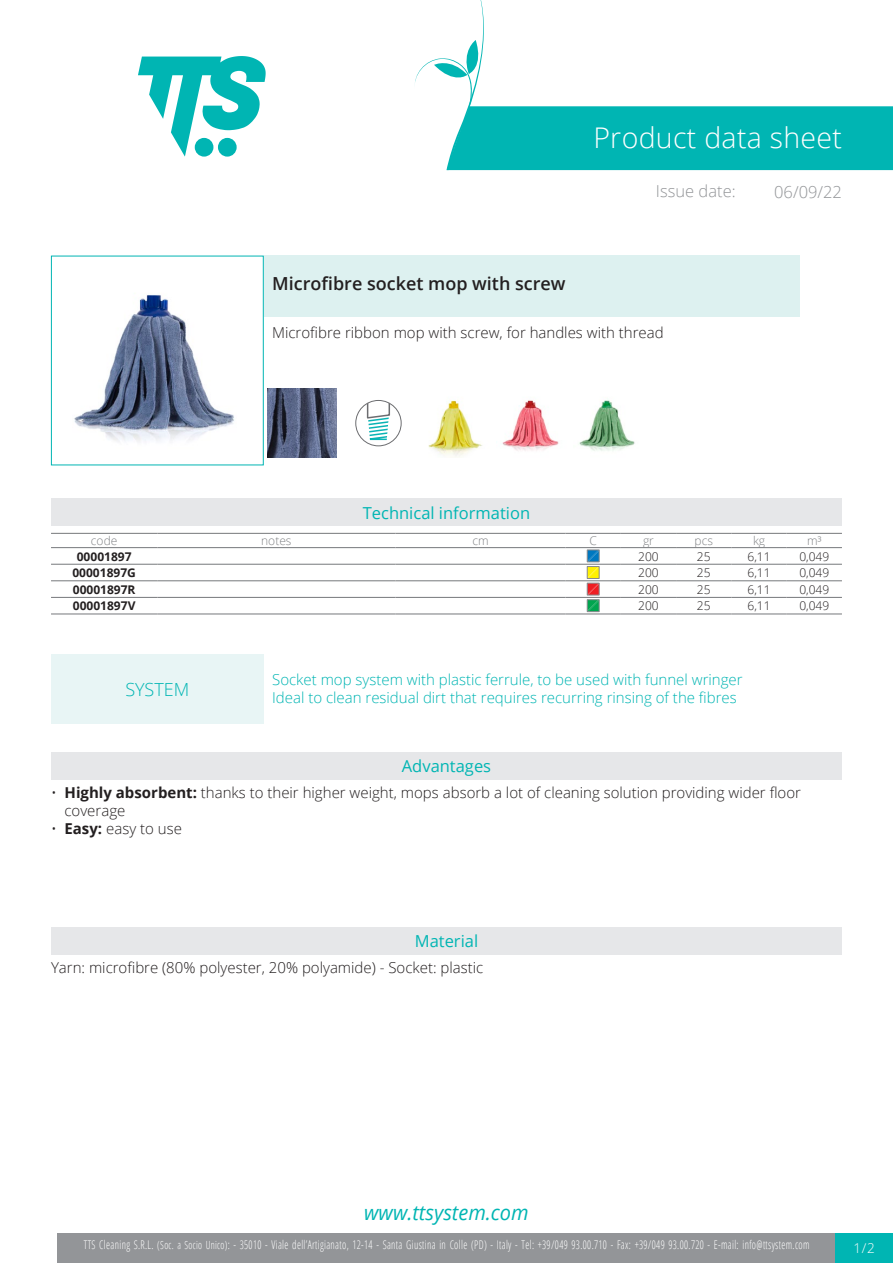
<style>
.page{position:relative;width:893px;height:1263px;background:#fff}
.page>*{position:absolute;margin:0;border:0;box-sizing:border-box;transform-origin:0 0}
.Titolo1{font:300 28.5px "Open Sans";letter-spacing:.01em;color:#fff}
.t1{font:italic 20.85px "Open Sans";color:#00b5b3;scale:.96 1}
.Nome{font:600 18px "Open Sans";color:#231f20}
.Titolo15{font:300 18px "Open Sans";color:#00b5b3}
.Titolo3{font:16.5px "Open Sans";color:#00b5b3}
.Titolo2{font:300 16.5px "Open Sans";color:#939598}
.Titolo8{font:16.5px "Open Sans";color:#00b5b3}
.Titolo16{font:16.5px "Open Sans";color:#00b5b3}
.Materiale{font:300 15px/18px "Open Sans";color:#231f20}
.IdealePer{font:300 15px "Open Sans";color:#00b5b3}
.DefinizioneSistema{font:300 15px "Open Sans";color:#00b5b3}
.Descrizione{font:300 15px "Open Sans";color:#231f20}
.t2{font:300 13.5px "Open Sans";color:#fff}
.t3{font:300 12px "Open Sans Condensed";letter-spacing:.035em;color:#fff;scale:.85 1}
.TabTecnica_Corpo{font:300 12px "Open Sans";color:#231f20}
.TabTecnica_Codice{font:700 12px "Open Sans";color:#231f20}
.TabTecnica_Intestazi{font:300 12px "Open Sans";color:#808285}
.s1{font-weight:700}
.s2{font-size:11.25px}
</style>
<div class="page">
<svg style="left:138px;top:56px;width:128px;height:101px"></svg>
<div style="left:57px;top:1233px;width:779px;height:30px;background:#939598"></div>
<div style="left:836px;top:1233px;width:57px;height:30px;background:#00b5b3"></div>
<svg style="left:415px;top:0;width:478px;height:170px"></svg>
<div style="left:51px;top:256px;width:213px;height:209px;border:1px solid #00b5b3"></div>
<img style="left:74px;top:294px;width:160px;height:148px">
<div style="left:264px;top:256px;width:535px;height:61px;background:#ddf1f0"></div>
<img style="left:267px;top:388px;width:70px;height:70px">
<svg style="left:366px;top:400px;width:25px;height:41px"></svg>
<div style="left:356px;top:400px;width:45px;height:46px;border:1px solid #6c6d70;border-radius:50%"></div>
<img style="left:428px;top:400px;width:54px;height:57px">
<img style="left:502px;top:400px;width:57px;height:51px">
<img style="left:579px;top:400px;width:56px;height:51px">
<div style="left:51px;top:498px;width:791px;height:28px;background:#e6e7e9"></div>
<hr style="left:51px;top:533px;width:106px;height:1px;background:#76787b">
<hr style="left:51px;top:547px;width:106px;height:1px;background:#76787b">
<hr style="left:157px;top:533px;width:238px;height:1px;background:#76787b">
<hr style="left:157px;top:547px;width:238px;height:1px;background:#76787b">
<hr style="left:395px;top:533px;width:171px;height:1px;background:#76787b">
<hr style="left:395px;top:547px;width:171px;height:1px;background:#76787b">
<hr style="left:566px;top:533px;width:55px;height:1px;background:#76787b">
<hr style="left:566px;top:547px;width:55px;height:1px;background:#76787b">
<hr style="left:621px;top:533px;width:55px;height:1px;background:#76787b">
<hr style="left:621px;top:547px;width:55px;height:1px;background:#76787b">
<hr style="left:676px;top:533px;width:55px;height:1px;background:#76787b">
<hr style="left:676px;top:547px;width:55px;height:1px;background:#76787b">
<hr style="left:731px;top:533px;width:56px;height:1px;background:#76787b">
<hr style="left:731px;top:547px;width:56px;height:1px;background:#76787b">
<hr style="left:787px;top:533px;width:55px;height:1px;background:#76787b">
<hr style="left:787px;top:547px;width:55px;height:1px;background:#76787b">
<hr style="left:51px;top:564px;width:106px;height:1px;background:#76787b">
<hr style="left:157px;top:564px;width:238px;height:1px;background:#76787b">
<hr style="left:395px;top:564px;width:171px;height:1px;background:#76787b">
<hr style="left:566px;top:564px;width:55px;height:1px;background:#76787b">
<hr style="left:621px;top:564px;width:55px;height:1px;background:#76787b">
<hr style="left:676px;top:564px;width:55px;height:1px;background:#76787b">
<hr style="left:731px;top:564px;width:56px;height:1px;background:#76787b">
<hr style="left:787px;top:564px;width:55px;height:1px;background:#76787b">
<hr style="left:51px;top:580px;width:106px;height:1px;background:#76787b">
<hr style="left:157px;top:580px;width:238px;height:1px;background:#76787b">
<hr style="left:395px;top:580px;width:171px;height:1px;background:#76787b">
<hr style="left:566px;top:580px;width:55px;height:1px;background:#76787b">
<hr style="left:621px;top:580px;width:55px;height:1px;background:#76787b">
<hr style="left:676px;top:580px;width:55px;height:1px;background:#76787b">
<hr style="left:731px;top:580px;width:56px;height:1px;background:#76787b">
<hr style="left:787px;top:580px;width:55px;height:1px;background:#76787b">
<hr style="left:51px;top:597px;width:106px;height:1px;background:#76787b">
<hr style="left:51px;top:614px;width:106px;height:1px;background:#76787b">
<hr style="left:157px;top:597px;width:238px;height:1px;background:#76787b">
<hr style="left:157px;top:614px;width:238px;height:1px;background:#76787b">
<hr style="left:395px;top:597px;width:171px;height:1px;background:#76787b">
<hr style="left:395px;top:614px;width:171px;height:1px;background:#76787b">
<hr style="left:566px;top:597px;width:55px;height:1px;background:#76787b">
<hr style="left:566px;top:614px;width:55px;height:1px;background:#76787b">
<hr style="left:621px;top:597px;width:55px;height:1px;background:#76787b">
<hr style="left:621px;top:614px;width:55px;height:1px;background:#76787b">
<hr style="left:676px;top:597px;width:55px;height:1px;background:#76787b">
<hr style="left:676px;top:614px;width:55px;height:1px;background:#76787b">
<hr style="left:731px;top:597px;width:56px;height:1px;background:#76787b">
<hr style="left:731px;top:614px;width:56px;height:1px;background:#76787b">
<hr style="left:787px;top:597px;width:55px;height:1px;background:#76787b">
<hr style="left:787px;top:614px;width:55px;height:1px;background:#76787b">
<svg style="left:587px;top:550px;width:12px;height:60px"></svg>
<div style="left:587px;top:600px;width:12px;height:12px;border:1px solid #87898c"></div>
<div style="left:51px;top:654px;width:213px;height:69px;background:#e8f5f5"></div>
<div style="left:51px;top:752px;width:791px;height:28px;background:#e6e7e9"></div>
<div style="left:51px;top:927px;width:791px;height:27px;background:#e6e7e9"></div>
<p class="Titolo1" style="left:593px;top:118px;width:250px">Product data sheet</p>
<p class="Titolo2" style="left:656px;top:180px;width:81px">Issue date:</p>
<p class="Titolo2" style="left:774px;top:180px;width:69px">06/09/22</p>
<p class="Nome" style="left:272px;top:271px;width:295px">Microfibre socket mop with screw</p>
<p class="Descrizione" style="left:272px;top:322px;width:393px">Microfibre ribbon mop with screw, for handles with thread</p>
<p class="Titolo3" style="left:363px;top:501px;width:169px">Technical information</p>
<p class="TabTecnica_Intestazi" style="left:91px;top:532px;width:28px">code</p>
<p class="TabTecnica_Intestazi" style="left:261px;top:532px;width:32px">notes</p>
<p class="TabTecnica_Intestazi" style="left:472px;top:532px;width:18px">cm</p>
<p class="TabTecnica_Intestazi" style="left:589px;top:532px;width:9px">C</p>
<p class="TabTecnica_Intestazi" style="left:643px;top:532px;width:12px">gr</p>
<p class="TabTecnica_Intestazi" style="left:694px;top:532px;width:20px">pcs</p>
<p class="TabTecnica_Intestazi" style="left:753px;top:532px;width:14px">kg</p>
<p class="TabTecnica_Intestazi" style="left:807px;top:532px;width:16px">m³</p>
<p class="TabTecnica_Codice" style="left:77px;top:548px;width:56px">00001897</p>
<p class="TabTecnica_Corpo" style="left:638px;top:548px;width:22px">200</p>
<p class="TabTecnica_Corpo" style="left:697px;top:548px;width:15px">25</p>
<p class="TabTecnica_Corpo" style="left:747px;top:548px;width:25px">6,11</p>
<p class="TabTecnica_Corpo" style="left:799px;top:548px;width:31px">0,049</p>
<p class="TabTecnica_Codice" style="left:72px;top:564px;width:65px">00001897G</p>
<p class="TabTecnica_Corpo" style="left:638px;top:564px;width:22px">200</p>
<p class="TabTecnica_Corpo" style="left:697px;top:564px;width:15px">25</p>
<p class="TabTecnica_Corpo" style="left:747px;top:564px;width:25px">6,11</p>
<p class="TabTecnica_Corpo" style="left:799px;top:564px;width:31px">0,049</p>
<p class="TabTecnica_Codice" style="left:73px;top:581px;width:64px">00001897R</p>
<p class="TabTecnica_Corpo" style="left:638px;top:581px;width:22px">200</p>
<p class="TabTecnica_Corpo" style="left:697px;top:581px;width:15px">25</p>
<p class="TabTecnica_Corpo" style="left:747px;top:581px;width:25px">6,11</p>
<p class="TabTecnica_Corpo" style="left:799px;top:581px;width:31px">0,049</p>
<p class="TabTecnica_Codice" style="left:73px;top:597px;width:64px">00001897V</p>
<p class="TabTecnica_Corpo" style="left:638px;top:598px;width:22px">200</p>
<p class="TabTecnica_Corpo" style="left:697px;top:598px;width:15px">25</p>
<p class="TabTecnica_Corpo" style="left:747px;top:598px;width:25px">6,11</p>
<p class="TabTecnica_Corpo" style="left:799px;top:598px;width:31px">0,049</p>
<p class="Titolo15" style="left:125px;top:677px;width:66px">SYSTEM</p>
<p class="DefinizioneSistema" style="left:272px;top:670px;width:472px">Socket mop system with plastic ferrule, to be used with funnel wringer</p>
<p class="IdealePer" style="left:272px;top:688px;width:466px">Ideal to clean residual dirt that requires recurring rinsing of the fibres</p>
<p class="Titolo8" style="left:402px;top:755px;width:91px">Advantages</p>
<p class="Materiale" style="left:65px;top:784px;width:738px;text-indent:-14px">• <span class="s1">Highly absorbent:</span> thanks to their higher weight, mops absorb a lot of cleaning solution providing wider floor coverage</p>
<p class="Materiale" style="left:51px;top:820px;width:132px">• <span class="s1">Easy:</span> easy to use</p>
<p class="Titolo16" style="left:415px;top:929px;width:65px">Material</p>
<p class="Materiale" style="left:51px;top:958px;width:434px">Yarn: microfibre (80% polyester, 20% polyamide) - Socket: plastic</p>
<h2 class="t1" style="left:364px;top:1198px;width:173px">www.ttsystem.com</h2>
<p class="t3" style="left:84px;top:1236px;width:855px">TTS Cleaning S.R.L. <span class="s2">(Soc. a Socio Unico)</span>: - 35010 - Viale dell’Artigianato, 12-14 - Santa Giustina in Colle (PD) - Italy - Tel: +39/049 93.00.710 - Fax: +39/049 93.00.720 - E-mail: info@ttsystem.com</p>
<p class="t2" style="left:854px;top:1239px;width:23px">1/2</p>
</div>
